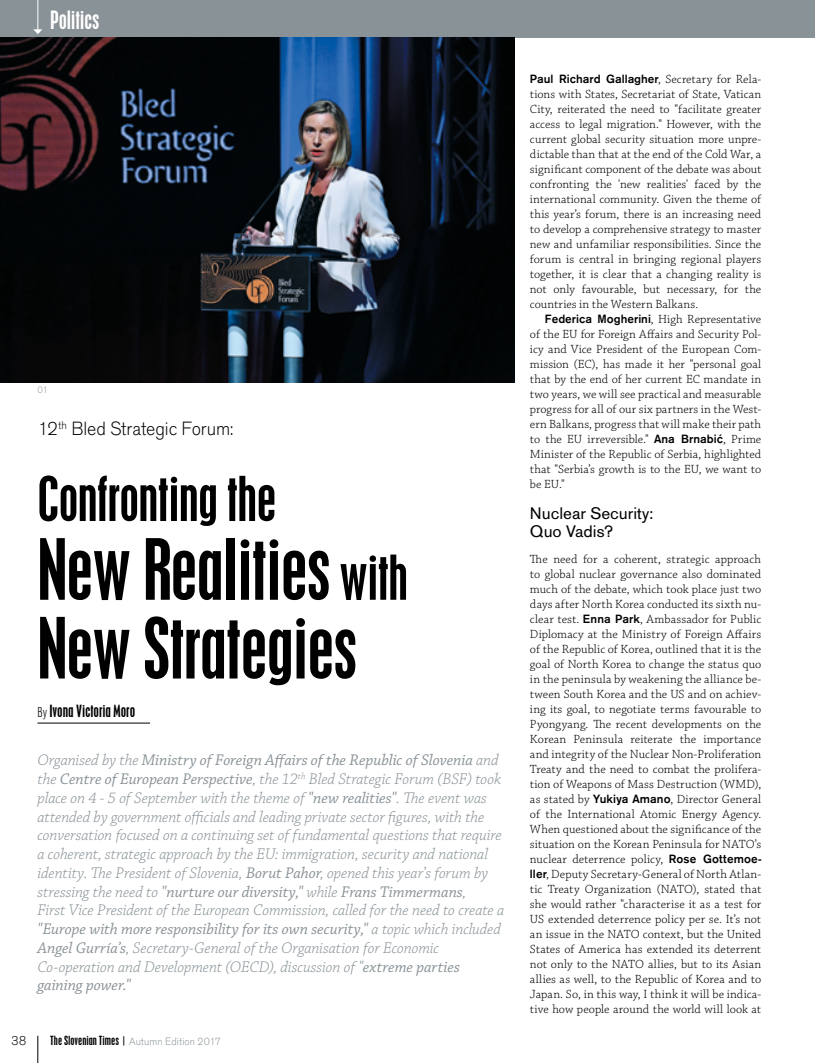
<style>
.page{position:relative;width:815px;height:1063px;background:#fff}
.page>*{position:absolute;margin:0;border:0;box-sizing:border-box;transform-origin:0 0}
.t1{font:75px/78.8px "Placard Condensed";letter-spacing:-.005em;color:#000}
.t2{font:55px "Placard Condensed";letter-spacing:-.005em;color:#000}
.t3{font:22.5px "Placard Condensed";color:#fff}
.t4{font:20px "Accius TEE Ligh";letter-spacing:-.005em;color:#000}
.t5{font:17.5px/18.8px "Accius TEE";color:#000}
.t6{font:italic 300 16.25px/18.8px "Chaparral Pro";letter-spacing:-.005em;color:#899297}
.t7{font:15px "Placard Condensed";letter-spacing:.01em;color:#000}
.t8{font:13.75px "Accius TEE Ligh";color:#000}
.t9{font:300 12.5px/15px "Chaparral Pro";letter-spacing:.005em;color:#000;text-align:justify}
.t10{font:500 12.5px "Accius TEE";color:#000}
.t11{font:11.25px "Placard Condensed";letter-spacing:.015em;color:#000}
.t12{font:10px "Accius TEE Ligh";color:#899297}
.s1{font-size:55px}
.s2{font-family:"Accius TEE Ligh Cond"}
.s3{font-weight:400}
.s4{font-family:"Accius TEE Ligh";font-size:11.12px;color:#899297}
.s5{font-family:"Chaparral Pro";font-weight:300}
.s6{font-family:"Accius TEE";font-weight:500}
</style>
<div class="page">
<svg style="left:38px;top:1036px;width:1px;height:27px"></svg>
<div style="left:0;top:0;width:815px;height:38px;background:#899297"></div>
<hr style="left:38px;top:0;width:1px;height:30px;background:#fff">
<svg style="left:33px;top:29px;width:9px;height:5px"></svg>
<hr style="left:38px;top:723px;width:112px;height:1px;background:#000">
<img style="left:0;top:38px;width:515px;height:344px">
<h3 class="t3" style="left:50px;top:6px;width:50px">Politics</h3>
<p class="t12" style="left:38px;top:385px;width:12px">01</p>
<h3 class="t4" style="left:38px;top:418px;width:198px">12<sup>th</sup> Bled Strategic Forum:</h3>
<h2 class="t2" style="left:38px;top:465px;width:240px">Confronting the</h2>
<h1 class="t1" style="left:38px;top:530px;width:372px">New Realities <span class="s1">with<br></span>New Strategies</h1>
<p class="t7" style="left:38px;top:701px;width:99px"><span class="s2">By</span> Ivona Victoria Moro</p>
<p class="t6" style="left:37px;top:752px;width:468px">Organised by the <span class="s3">Ministry of Foreign Affairs of the Republic of Slovenia</span> and the <span class="s3">Centre of European Perspective</span>, the 12<sup>th</sup> Bled Strategic Forum (BSF) took place on 4 - 5 of September with the theme of <span class="s3">"new realities"</span>. The event was attended by government officials and leading private sector figures, with the conversation focused on a continuing set of fundamental questions that require a coherent, strategic approach by the EU: immigration, security and national identity. The President of Slovenia, <span class="s3">Borut Pahor</span>, opened this year’s forum by stressing the need to <span class="s3">"nurture our diversity,"</span> while <span class="s3">Frans Timmermans</span>,<br>First Vice President of the European Commission, called for the need to create a <span class="s3">"Europe with more responsibility for its own security,"</span> a topic which included <span class="s3">Angel Gurría’s</span>, Secretary-General of the Organisation for Economic Co-operation and Development (OECD), discussion of "<span class="s3">extreme parties gaining power."</span></p>
<p class="t8" style="left:11px;top:1033px;width:17px">38</p>
<p class="t11" style="left:50px;top:1034px;width:172px">The Slovenian Times | <span class="s4">Autumn Edition 2017</span></p>
<p class="t10" style="left:530px;top:71px;width:233px">Paul Richard Gallagher<span class="s5">, Secretary for Rela-</span></p>
<p class="t9" style="left:530px;top:87px;width:233px">tions with States, Secretariat of State, Vatican City, reiterated the need to "facilitate greater access to legal migration." However, with the current global security situation more unpre&shy;dictable than that at the end of the Cold War, a significant component of the debate was about confronting the 'new realities' faced by the international community. Given the theme of this year’s forum, there is an increasing need to develop a comprehensive strategy to master new and unfamiliar responsibilities. Since the forum is central in bringing regional players together, it is clear that a changing reality is not only favourable, but necessary, for the countries in the Western Balkans.</p>
<p class="t9" style="left:530px;top:312px;width:233px;text-indent:15px"><span class="s6">Federica Mogherini</span>, High Representative of the EU for Foreign Affairs and Security Pol&shy;icy and Vice President of the European Com&shy;mission (EC), has made it her "personal goal that by the end of her current EC mandate in two years, we will see practical and measurable progress for all of our six partners in the West&shy;ern Balkans, progress that will make their path to the EU irreversible." <span class="s6">Ana Brnabić</span>, Prime Minister of the Republic of Serbia, highlighted that "Serbia’s growth is to the EU, we want to be EU."</p>
<h3 class="t5" style="left:530px;top:504px;width:125px">Nuclear Security:<br>Quo Vadis?</h3>
<p class="t9" style="left:530px;top:552px;width:233px">The need for a coherent, strategic approach to global nuclear governance also dominated much of the debate, which took place just two days after North Korea conducted its sixth nu&shy;clear test. <span class="s6">Enna Park</span>, Ambassador for Public Diplomacy at the Ministry of Foreign Affairs of the Republic of Korea, outlined that it is the goal of North Korea to change the status quo in the peninsula by weakening the alliance be&shy;tween South Korea and the US and on achiev&shy;ing its goal, to negotiate terms favourable to Pyongyang. The recent developments on the Korean Peninsula reiterate the importance and integrity of the Nuclear Non-Proliferation Treaty and the need to combat the prolifera&shy;tion of Weapons of Mass Destruction (WMD), as stated by <span class="s6">Yukiya Amano</span>, Director General of the International Atomic Energy Agency.<br>When questioned about the significance of the situation on the Korean Peninsula for NATO’s nuclear deterrence policy, <span class="s6">Rose Gottemoe&shy;ller</span>, Deputy Secretary-General of North Atlan&shy;tic Treaty Organization (NATO), stated that she would rather "characterise it as a test for US extended deterrence policy per se. It’s not an issue in the NATO context, but the United States of America has extended its deterrent not only to the NATO allies, but to its Asian allies as well, to the Republic of Korea and to Japan. So, in this way, I think it will be indica&shy;tive how people around the world will look at</p>
</div>
